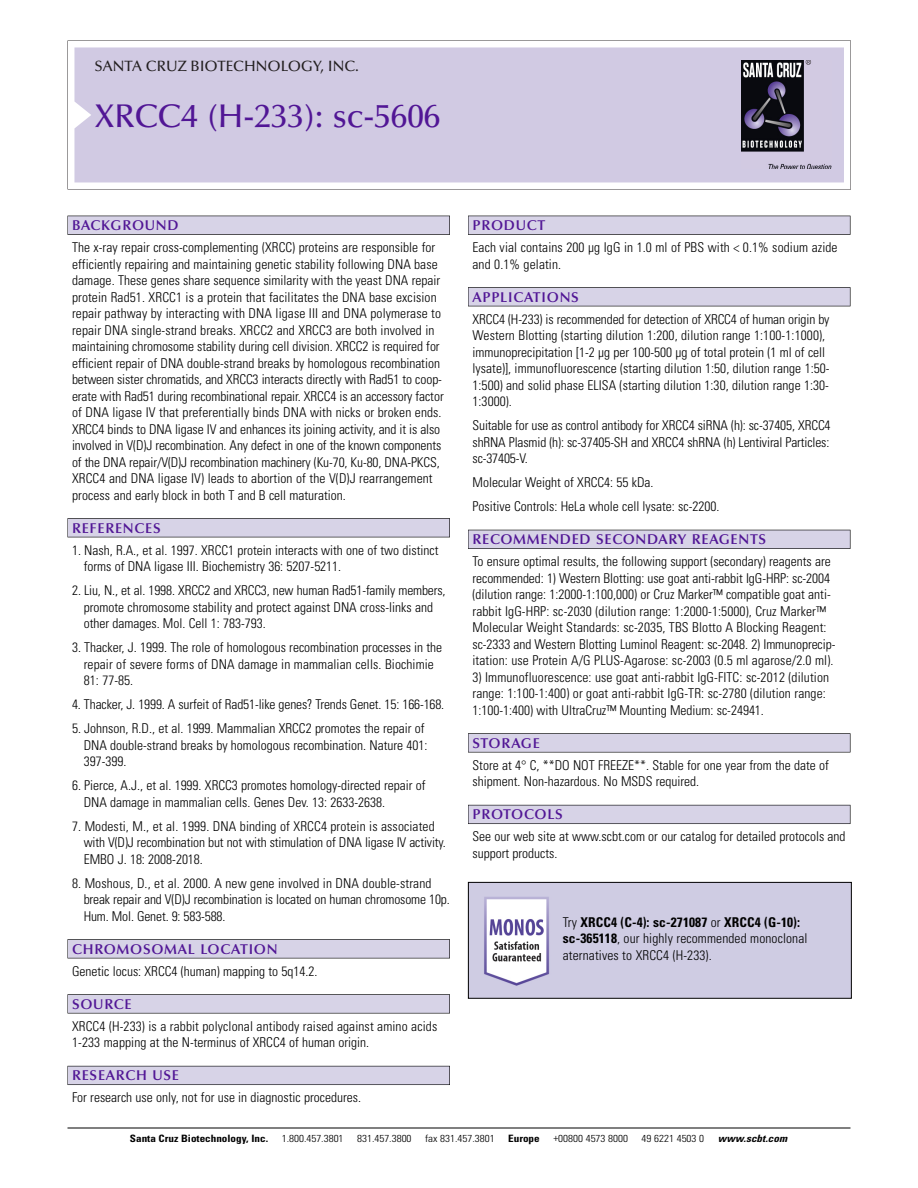
<style>
.page{position:relative;width:918px;height:1188px;background:#fff}
.page>*{position:absolute;margin:0;border:0;box-sizing:border-box;transform-origin:0 0}
.t1{font:500 33px "Optima";color:#511695}
.t2{font:500 15px "Optima";color:#231f20}
.t3{font:600 14.25px "Optima";letter-spacing:.05em;color:#511695}
.t4{font:300 condensed 13.5px/16.5px "Univers";color:#000}
.t5{font:300 condensed 10.2px "Univers";color:#000;scale:1.1 1}
.t6{font:700 condensed 10.2px "Univers";color:#000;scale:1.1 1}
.t7{font:italic 700 condensed 10.2px "Univers";letter-spacing:.005em;color:#000;scale:1.1 1}
.s1{font-weight:700}
</style>
<div class="page">
<svg style="left:68px;top:40px;width:783px;height:149px"></svg>
<div style="left:74px;top:47px;width:770px;height:135px;background:#d1cae3"></div>
<img style="left:741px;top:60px;width:90px;height:108px">
<div style="left:68px;top:216px;width:382px;height:19px;background:#525155"></div>
<div style="left:68px;top:216px;width:381px;height:18px;background:#d7d3e7"></div>
<div style="left:68px;top:518px;width:382px;height:19px;background:#525155"></div>
<div style="left:68px;top:519px;width:381px;height:18px;background:#d7d3e7"></div>
<div style="left:68px;top:939px;width:382px;height:19px;background:#545357"></div>
<div style="left:68px;top:940px;width:381px;height:18px;background:#d7d3e7"></div>
<div style="left:68px;top:994px;width:382px;height:19px;background:#575759"></div>
<div style="left:68px;top:995px;width:381px;height:18px;background:#d7d3e7"></div>
<div style="left:68px;top:1066px;width:382px;height:19px;background:#5b5a62"></div>
<div style="left:68px;top:1066px;width:381px;height:18px;background:#d7d3e7"></div>
<div style="left:468px;top:216px;width:382px;height:19px;background:#525155"></div>
<div style="left:468px;top:216px;width:382px;height:18px;background:#d7d3e7"></div>
<div style="left:468px;top:287px;width:382px;height:19px;background:#525155"></div>
<div style="left:468px;top:288px;width:382px;height:18px;background:#d7d3e7"></div>
<div style="left:468px;top:530px;width:382px;height:19px;background:#525158"></div>
<div style="left:468px;top:530px;width:382px;height:18px;background:#d7d3e7"></div>
<div style="left:468px;top:733px;width:382px;height:19px;background:#575759"></div>
<div style="left:468px;top:734px;width:382px;height:18px;background:#d7d3e7"></div>
<div style="left:468px;top:805px;width:382px;height:19px;background:#5b5a62"></div>
<div style="left:468px;top:805px;width:382px;height:18px;background:#d7d3e7"></div>
<hr style="left:68px;top:1128px;width:782px;height:1px;background:#000">
<img style="left:470px;top:884px;width:380px;height:113px">
<div style="left:468px;top:882px;width:384px;height:117px;border:1px solid #000"></div>
<p class="t2" style="left:94px;top:61px;width:266px">SANTA CRUZ BIOTECHNOLOGY, INC.</p>
<h1 class="t1" style="left:94px;top:103px;width:347px">XRCC4 (H-233): sc-5606</h1>
<p class="t3" style="left:72px;top:219px;width:108px">BACKGROUND</p>
<p class="t4" style="left:72px;top:240px;width:373px">The x-ray repair cross-complementing (XRCC) proteins are responsible for efficiently repairing and maintaining genetic stability following DNA base damage. These genes share sequence similarity with the yeast DNA repair protein Rad51. XRCC1 is a protein that facilitates the DNA base excision repair pathway by interacting with DNA ligase III and DNA polymerase to repair DNA single-strand breaks. XRCC2 and XRCC3 are both involved in maintaining chromosome stability during cell division. XRCC2 is required for efficient repair of DNA double-strand breaks by homologous recombination between sister chromatids, and XRCC3 interacts directly with Rad51 to coop&shy;erate with Rad51 during recombinational repair. XRCC4 is an accessory factor of DNA ligase IV that preferentially binds DNA with nicks or broken ends.<br>XRCC4 binds to DNA ligase IV and enhances its joining activity, and it is also involved in V(D)J recombination. Any defect in one of the known components of the DNA repair/V(D)J recombination machinery (Ku-70, Ku-80, DNA-PKCS, XRCC4 and DNA ligase IV) leads to abortion of the V(D)J rearrangement process and early block in both T and B cell maturation.</p>
<p class="t3" style="left:72px;top:522px;width:90px">REFERENCES</p>
<p class="t4" style="left:84px;top:543px;width:356px;text-indent:-12px">1. Nash, R.A., et al. 1997. XRCC1 protein interacts with one of two distinct forms of DNA ligase III. Biochemistry 36: 5207-5211.</p>
<p class="t4" style="left:84px;top:583px;width:363px;text-indent:-12px">2. Liu, N., et al. 1998. XRCC2 and XRCC3, new human Rad51-family members, promote chromosome stability and protect against DNA cross-links and other damages. Mol. Cell 1: 783-793.</p>
<p class="t4" style="left:84px;top:640px;width:360px;text-indent:-12px">3. Thacker, J. 1999. The role of homologous recombination processes in the repair of severe forms of DNA damage in mammalian cells. Biochimie<br>81: 77-85.</p>
<p class="t4" style="left:72px;top:697px;width:374px">4. Thacker, J. 1999. A surfeit of Rad51-like genes? Trends Genet. 15: 166-168.</p>
<p class="t4" style="left:84px;top:721px;width:345px;text-indent:-12px">5. Johnson, R.D., et al. 1999. Mammalian XRCC2 promotes the repair of<br>DNA double-strand breaks by homologous recombination. Nature 401:<br>397-399.</p>
<p class="t4" style="left:84px;top:778px;width:344px;text-indent:-12px">6. Pierce, A.J., et al. 1999. XRCC3 promotes homology-directed repair of<br>DNA damage in mammalian cells. Genes Dev. 13: 2633-2638.</p>
<p class="t4" style="left:84px;top:819px;width:364px;text-indent:-12px">7. Modesti, M., et al. 1999. DNA binding of XRCC4 protein is associated with V(D)J recombination but not with stimulation of DNA ligase IV activity.<br>EMBO J. 18: 2008-2018.</p>
<p class="t4" style="left:84px;top:876px;width:368px;text-indent:-12px">8. Moshous, D., et al. 2000. A new gene involved in DNA double-strand break repair and V(D)J recombination is located on human chromosome 10p.<br>Hum. Mol. Genet. 9: 583-588.</p>
<p class="t3" style="left:72px;top:943px;width:207px">CHROMOSOMAL LOCATION</p>
<p class="t4" style="left:72px;top:964px;width:247px">Genetic locus: XRCC4 (human) mapping to 5q14.2.</p>
<p class="t3" style="left:72px;top:998px;width:61px">SOURCE</p>
<p class="t4" style="left:72px;top:1019px;width:367px">XRCC4 (H-233) is a rabbit polyclonal antibody raised against amino acids<br>1-233 mapping at the N-terminus of XRCC4 of human origin.</p>
<p class="t3" style="left:72px;top:1070px;width:109px">RESEARCH USE</p>
<p class="t4" style="left:72px;top:1090px;width:290px">For research use only, not for use in diagnostic procedures.</p>
<p class="t3" style="left:473px;top:219px;width:74px">PRODUCT</p>
<p class="t4" style="left:473px;top:240px;width:367px">Each vial contains 200 µg IgG in 1.0 ml of PBS with &lt; 0.1% sodium azide and 0.1% gelatin.</p>
<p class="t3" style="left:473px;top:291px;width:108px">APPLICATIONS</p>
<p class="t4" style="left:473px;top:312px;width:359px">XRCC4 (H-233) is recommended for detection of XRCC4 of human origin by Western Blotting (starting dilution 1:200, dilution range 1:100-1:1000), immunoprecipitation [1-2 µg per 100-500 µg of total protein (1 ml of cell lysate)], immunofluorescence (starting dilution 1:50, dilution range 1:50- 1:500) and solid phase ELISA (starting dilution 1:30, dilution range 1:30- 1:3000).</p>
<p class="t4" style="left:473px;top:418px;width:360px;text-align:justify">Suitable for use as control antibody for XRCC4 siRNA (h): sc-37405, XRCC4 shRNA Plasmid (h): sc-37405-SH and XRCC4 shRNA (h) Lentiviral Particles: sc-37405-V.</p>
<p class="t4" style="left:473px;top:472px;width:248px;line-height:24px">Molecular Weight of XRCC4: 55 kDa.<br>Positive Controls: HeLa whole cell lysate: sc-2200.</p>
<p class="t3" style="left:473px;top:534px;width:295px">RECOMMENDED SECONDARY REAGENTS</p>
<p class="t4" style="left:473px;top:554px;width:364px">To ensure optimal results, the following support (secondary) reagents are recommended: 1) Western Blotting: use goat anti-rabbit IgG-HRP: sc-2004 (dilution range: 1:2000-1:100,000) or Cruz Marker™ compatible goat anti&shy;rabbit IgG-HRP: sc-2030 (dilution range: 1:2000-1:5000), Cruz Marker™ Molecular Weight Standards: sc-2035, TBS Blotto A Blocking Reagent: sc-2333 and Western Blotting Luminol Reagent: sc-2048. 2) Immunoprecip&shy;itation: use Protein A/G PLUS-Agarose: sc-2003 (0.5 ml agarose/2.0 ml).</p>
<p class="t4" style="left:473px;top:670px;width:358px">3) Immunofluorescence: use goat anti-rabbit IgG-FITC: sc-2012 (dilution range: 1:100-1:400) or goat anti-rabbit IgG-TR: sc-2780 (dilution range:<br>1:100-1:400) with UltraCruz™ Mounting Medium: sc-24941.</p>
<p class="t3" style="left:473px;top:737px;width:69px">STORAGE</p>
<p class="t4" style="left:473px;top:758px;width:358px">Store at 4° C, **DO NOT FREEZE**. Stable for one year from the date of shipment. Non-hazardous. No MSDS required.</p>
<p class="t3" style="left:473px;top:809px;width:92px">PROTOCOLS</p>
<p class="t4" style="left:473px;top:829px;width:375px">See our web site at www.scbt.com or our catalog for detailed protocols and support products.</p>
<p class="t4" style="left:563px;top:915px;width:246px">Try <span class="s1">XRCC4 (C-4): sc-271087</span> or <span class="s1">XRCC4 (G-10): sc-365118</span>, our highly recommended monoclonal aternatives to XRCC4 (H-233).</p>
<p class="t6" style="left:130px;top:1135px;width:127px">Santa Cruz Biotechnology, Inc.</p>
<p class="t5" style="left:282px;top:1135px;width:58px">1.800.457.3801</p>
<p class="t5" style="left:357px;top:1135px;width:51px">831.457.3800</p>
<p class="t5" style="left:425px;top:1135px;width:65px">fax 831.457.3801</p>
<p class="t6" style="left:508px;top:1135px;width:30px">Europe</p>
<p class="t5" style="left:553px;top:1135px;width:69px">+00800 4573 8000</p>
<p class="t5" style="left:642px;top:1135px;width:58px">49 6221 4503 0</p>
<p class="t7" style="left:718px;top:1135px;width:64px">www.scbt.com</p>
</div>
